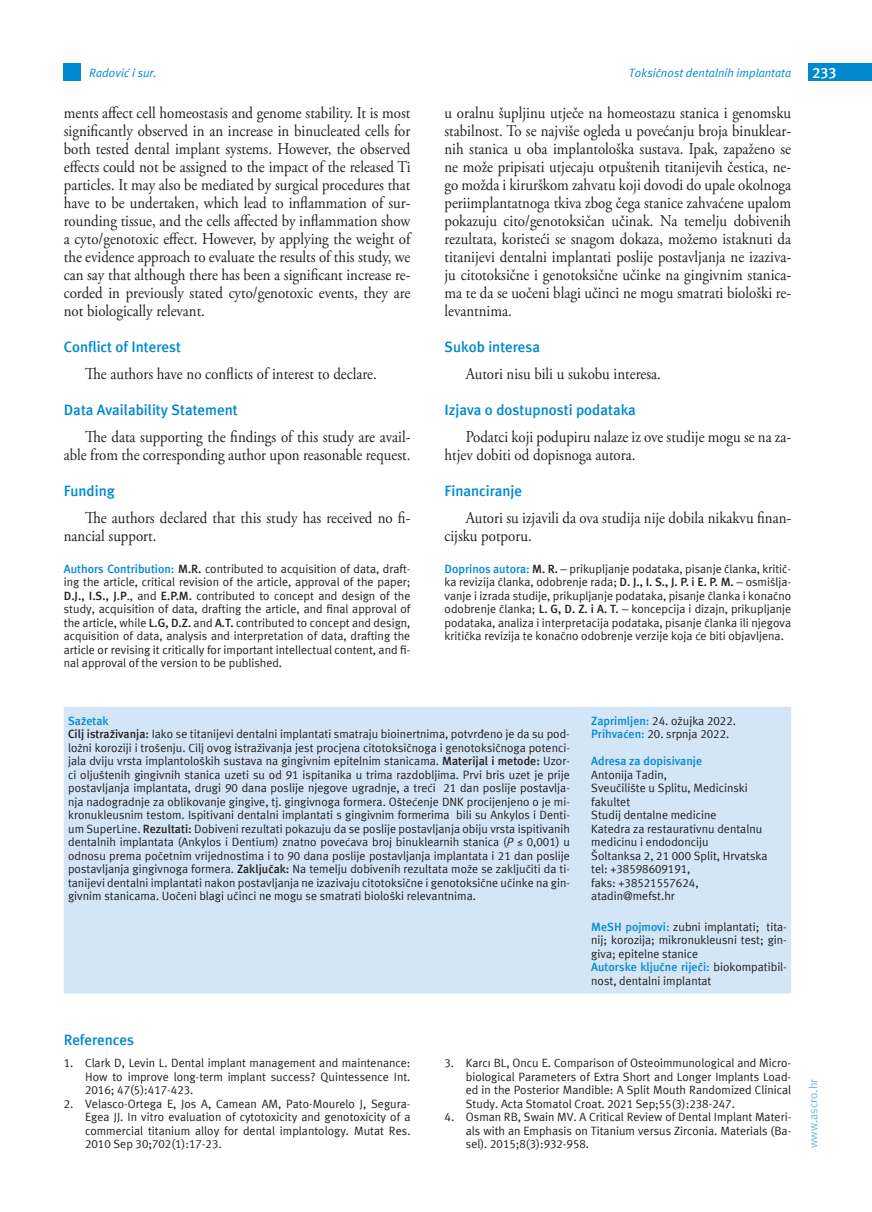
<style>
.page{position:relative;width:872px;height:1212px;background:#fff}
.page>*{position:absolute;margin:0;border:0;box-sizing:border-box;transform-origin:0 0}
.t1{font:16.5px/18px "Adobe Garamond Pro";color:#231f20;scale:.9 1}
.t2{font:700 15px "Meta ASC";color:#0089cf}
.t3{font:700 15px "Meta ASC";color:#fff}
.t4{font:12px/13.5px "Meta ASC";color:#231f20;text-align:justify}
.t5{font:italic 12px "Meta ASC";color:#0089cf}
.t6{font:700 12px "Meta ASC";color:#0089cf}
.t7{font:12px "Meta ASC";color:#77b6e4}
.s1{font-weight:700;color:#0089cf}
.s2{font-weight:700}
.s3{font-style:italic}
</style>
<div class="page">
<div style="left:64px;top:64px;width:17px;height:17px;background:#0089cf"></div>
<div style="left:808px;top:64px;width:64px;height:17px;background:#0089cf"></div>
<div style="left:64px;top:707px;width:727px;height:286px;background:#d4e6f6"></div>
<p class="t5" style="left:89px;top:66px;width:69px">Radović i sur.</p>
<p class="t5" style="left:629px;top:66px;width:164px">Toksičnost dentalnih implantata</p>
<p class="t3" style="left:812px;top:64px;width:26px">233</p>
<p class="t1" style="left:64px;top:105px;width:387px;text-align:justify">ments affect cell homeostasis and genome stability. It is most significantly observed in an increase in binucleated cells for both tested dental implant systems. However, the observed effects could not be assigned to the impact of the released Ti particles. It may also be mediated by surgical procedures that have to be undertaken, which lead to inflammation of sur&shy;rounding tissue, and the cells affected by inflammation show a cyto/genotoxic effect. However, by applying the weight of the evidence approach to evaluate the results of this study, we can say that although there has been a significant increase re&shy;corded in previously stated cyto/genotoxic events, they are not biologically relevant.</p>
<p class="t2" style="left:64px;top:338px;width:119px">Conflict of Interest</p>
<h1 class="t1" style="left:85px;top:366px;width:326px">The authors have no conflicts of interest to declare.</h1>
<p class="t2" style="left:64px;top:401px;width:175px">Data Availability Statement</p>
<h1 class="t1" style="left:64px;top:429px;width:387px;text-align:right">The data supporting the findings of this study are avail&shy;able from the corresponding author upon reasonable request.</h1>
<p class="t2" style="left:64px;top:482px;width:52px">Funding</p>
<h1 class="t1" style="left:64px;top:510px;width:387px;text-indent:21px">The authors declared that this study has received no fi&shy;nancial support.</h1>
<p class="t4" style="left:64px;top:562px;width:348px"><span class="s1">Authors Contribution:</span> <span class="s2">M.R.</span> contributed to acquisition of data, draft&shy;ing the article, critical revision of the article, approval of the paper; <span class="s2">D.J., I.S., J.P</span>., and <span class="s2">E.P.M.</span> contributed to concept and design of the study, acquisition of data, drafting the article, and final approval of the article, while <span class="s2">L.G, D.Z.</span> and <span class="s2">A.T.</span> contributed to concept and design, acquisition of data, analysis and interpretation of data, drafting the article or revising it critically for important intellectual content, and fi&shy;nal approval of the version to be published.</p>
<p class="t1" style="left:444px;top:105px;width:387px;text-align:justify">u oralnu šupljinu utječe na homeostazu stanica i genomsku stabilnost. To se najviše ogleda u povećanju broja binuklear&shy;nih stanica u oba implantološka sustava. Ipak, zapaženo se ne može pripisati utjecaju otpuštenih titanijevih čestica, ne&shy;go možda i kirurškom zahvatu koji dovodi do upale okolnoga periimplantatnoga tkiva zbog čega stanice zahvaćene upalom pokazuju cito/genotoksičan učinak. Na temelju dobivenih rezultata, koristeći se snagom dokaza, možemo istaknuti da titanijevi dentalni implantati poslije postavljanja ne izaziva&shy;ju citotoksične i genotoksične učinke na gingivnim stanica&shy;ma te da se uočeni blagi učinci ne mogu smatrati biološki re&shy;levantnima.</p>
<p class="t2" style="left:444px;top:338px;width:97px">Sukob interesa</p>
<h1 class="t1" style="left:466px;top:366px;width:218px">Autori nisu bili u sukobu interesa.</h1>
<p class="t2" style="left:444px;top:401px;width:193px">Izjava o dostupnosti podataka</p>
<h1 class="t1" style="left:444px;top:429px;width:387px;text-indent:21px">Podatci koji podupiru nalaze iz ove studije mogu se na za&shy;htjev dobiti od dopisnoga autora.</h1>
<p class="t2" style="left:444px;top:482px;width:79px">Financiranje</p>
<h1 class="t1" style="left:444px;top:510px;width:387px;text-indent:21px">Autori su izjavili da ova studija nije dobila nikakvu finan&shy;cijsku potporu.</h1>
<p class="t4" style="left:444px;top:562px;width:348px"><span class="s1">Doprinos autora:</span> <span class="s2">M. R.</span> – prikupljanje podataka, pisanje članka, kritič&shy;ka revizija članka, odobrenje rada; <span class="s2">D. J., I. S., J. P. i E. P. M.</span> – osmišlja&shy;vanje i izrada studije, prikupljanje podataka, pisanje članka i konačno odobrenje članka; <span class="s2">L. G, D. Z. i A. T.</span> – koncepcija i dizajn, prikupljanje podataka, analiza i interpretacija podataka, pisanje članka ili njegova kritička revizija te konačno odobrenje verzije koja će biti objavljena.</p>
<p class="t4" style="left:68px;top:714px;width:503px;text-align:left"><span class="s1">Sažetak<br></span><span class="s2">Cilj istraživanja:</span> Iako se titanijevi dentalni implantati smatraju bioinertnima, potvrđeno je da su pod&shy;ložni koroziji i trošenju. Cilj ovog istraživanja jest procjena citotoksičnoga i genotoksičnoga potenci&shy;jala dviju vrsta implantoloških sustava na gingivnim epitelnim stanicama. <span class="s2">Materijal i metode:</span> Uzor&shy;ci oljuštenih gingivnih stanica uzeti su od 91 ispitanika u trima razdobljima. Prvi bris uzet je prije postavljanja implantata, drugi 90 dana poslije njegove ugradnje, a treći 21 dan poslije postavlja&shy;nja nadogradnje za oblikovanje gingive, tj. gingivnoga formera. Oštećenje DNK procijenjeno o je mi&shy;kronukleusnim testom. Ispitivani dentalni implantati s gingivnim formerima bili su Ankylos i Denti&shy;um SuperLine. <span class="s2">Rezultati:</span> Dobiveni rezultati pokazuju da se poslije postavljanja obiju vrsta ispitivanih dentalnih implantata (Ankylos i Dentium) znatno povećava broj binuklearnih stanica (<span class="s3">P</span> ≤ 0,001) u odnosu prema početnim vrijednostima i to 90 dana poslije postavljanja implantata i 21 dan poslije postavljanja gingivnoga formera. <span class="s2">Zaključak:</span> Na temelju dobivenih rezultata može se zaključiti da ti&shy;tanijevi dentalni implantati nakon postavljanja ne izazivaju citotoksične i genotoksične učinke na gin&shy;givnim stanicama. Uočeni blagi učinci ne mogu se smatrati biološki relevantnima.</p>
<p class="t4" style="left:591px;top:714px;width:146px"><span class="s1">Zaprimljen:</span> 24. ožujka 2022.<br><span class="s1">Prihvaćen:</span> 20. srpnja 2022.</p>
<p class="t6" style="left:591px;top:754px;width:112px">Adresa za dopisivanje</p>
<p class="t4" style="left:591px;top:768px;width:178px;text-align:left">Antonija Tadin,<br>Sveučilište u Splitu, Medicinski fakultet<br>Studij dentalne medicine<br>Katedra za restaurativnu dentalnu medicinu i endodonciju<br>Šoltanksa 2, 21 000 Split, Hrvatska tel: +38598609191,<br>faks: +38521557624, atadin@mefst.hr</p>
<p class="t4" style="left:591px;top:920px;width:197px;text-align:left"><span class="s1">MeSH pojmovi:</span> zubni implantati; tita&shy;nij; korozija; mikronukleusni test; gin&shy;giva; epitelne stanice<br><span class="s1">Autorske ključne riječi:</span> biokompatibil&shy;nost, dentalni implantat</p>
<p class="t2" style="left:64px;top:1031px;width:72px">References</p>
<p class="t4" style="left:85px;top:1056px;width:327px;text-indent:-21px">1. Clark D, Levin L. Dental implant management and maintenance:<br>How to improve long-term implant success? Quintessence Int.<br>2016; 47(5):417-423.</p>
<p class="t4" style="left:85px;top:1096px;width:327px;text-indent:-21px">2. Velasco-Ortega E, Jos A, Camean AM, Pato-Mourelo J, Segura-Egea JJ. In vitro evaluation of cytotoxicity and genotoxicity of a commercial titanium alloy for dental implantology. Mutat Res.<br>2010 Sep 30;702(1):17-23.</p>
<p class="t4" style="left:466px;top:1056px;width:327px;text-indent:-21px">3. Karcı BL, Oncu E. Comparison of Osteoimmunological and Micro&shy;biological Parameters of Extra Short and Longer Implants Load&shy;ed in the Posterior Mandible: A Split Mouth Randomized Clinical Study. Acta Stomatol Croat. 2021 Sep;55(3):238-247.</p>
<p class="t4" style="left:466px;top:1110px;width:327px;text-indent:-21px">4. Osman RB, Swain MV. A Critical Review of Dental Implant Materi&shy;als with an Emphasis on Titanium versus Zirconia. Materials (Ba&shy;sel). 2015;8(3):932-958.</p>
<p class="t7" style="left:806px;top:1148px;width:71px;rotate:-90deg">www.ascro.hr</p>
</div>
